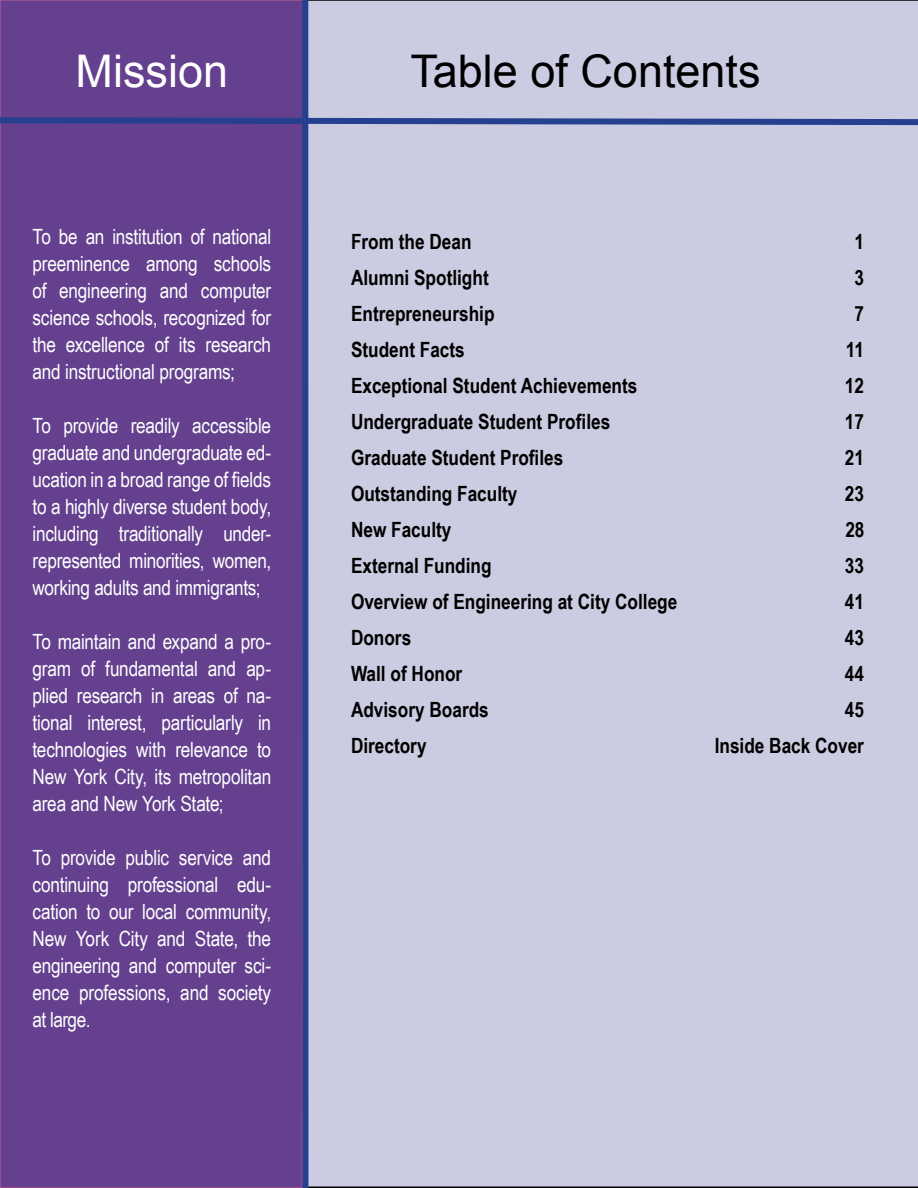
<style>
.page{position:relative;width:918px;height:1188px;background:#fff}
.page>*{position:absolute;margin:0;border:0;box-sizing:border-box;transform-origin:0 0}
.t1{font:45px "Arial";color:#000}
.t2{font:45px "Arial";color:#fff}
.t3{font:21px/27px "Arial Narrow";letter-spacing:-.01em;color:#fff;text-align:justify}
.t4{font:700 21px "Arial Narrow";color:#000}
</style>
<div class="page">
<div style="left:308px;top:0;width:610px;height:1188px;background:#cbcbe1"></div>
<div style="left:0;top:0;width:302px;height:1188px;background:#64408e"></div>
<svg style="left:0;top:114px;width:918px;height:14px;background:#7074ae"></svg>
<div style="left:302px;top:0;width:6px;height:1188px;background:#25408f"></div>
<p class="t2" style="left:76px;top:41px;width:154px">Mission</p>
<p class="t1" style="left:410px;top:41px;width:352px">Table of Contents</p>
<p class="t3" style="left:33px;top:222px;width:240px">To be an institution of national preeminence among schools of engineering and computer science schools, recognized for the excellence of its research and instructional programs;</p>
<p class="t3" style="left:33px;top:411px;width:240px">To provide readily accessible graduate and undergraduate ed&shy;ucation in a broad range of fields to a highly diverse student body, including traditionally under&shy;represented minorities, women, working adults and immigrants;</p>
<p class="t3" style="left:33px;top:627px;width:240px">To maintain and expand a pro&shy;gram of fundamental and ap&shy;plied research in areas of na&shy;tional interest, particularly in technologies with relevance to New York City, its metropolitan area and New York State;</p>
<p class="t3" style="left:33px;top:843px;width:240px">To provide public service and continuing professional edu&shy;cation to our local community, New York City and State, the engineering and computer sci&shy;ence professions, and society at large.</p>
<p class="t4" style="left:351px;top:226px;width:122px">From the Dean</p>
<p class="t4" style="left:855px;top:226px;width:11px">1</p>
<p class="t4" style="left:351px;top:262px;width:139px">Alumni Spotlight</p>
<p class="t4" style="left:854px;top:262px;width:11px">3</p>
<p class="t4" style="left:351px;top:298px;width:145px">Entrepreneurship</p>
<p class="t4" style="left:854px;top:298px;width:11px">7</p>
<p class="t4" style="left:351px;top:334px;width:115px">Student Facts</p>
<p class="t4" style="left:846px;top:334px;width:20px">11</p>
<p class="t4" style="left:351px;top:370px;width:288px">Exceptional Student Achievements</p>
<p class="t4" style="left:845px;top:370px;width:21px">12</p>
<p class="t4" style="left:351px;top:406px;width:261px">Undergraduate Student Profiles</p>
<p class="t4" style="left:845px;top:406px;width:21px">17</p>
<p class="t4" style="left:351px;top:442px;width:214px">Graduate Student Profiles</p>
<p class="t4" style="left:845px;top:442px;width:21px">21</p>
<p class="t4" style="left:351px;top:478px;width:168px">Outstanding Faculty</p>
<p class="t4" style="left:845px;top:478px;width:21px">23</p>
<p class="t4" style="left:351px;top:514px;width:102px">New Faculty</p>
<p class="t4" style="left:845px;top:514px;width:21px">28</p>
<p class="t4" style="left:351px;top:550px;width:142px">External Funding</p>
<p class="t4" style="left:845px;top:550px;width:21px">33</p>
<p class="t4" style="left:351px;top:586px;width:328px">Overview of Engineering at City College</p>
<p class="t4" style="left:845px;top:586px;width:21px">41</p>
<p class="t4" style="left:351px;top:622px;width:62px">Donors</p>
<p class="t4" style="left:845px;top:622px;width:21px">43</p>
<p class="t4" style="left:351px;top:658px;width:113px">Wall of Honor</p>
<p class="t4" style="left:845px;top:658px;width:21px">44</p>
<p class="t4" style="left:351px;top:694px;width:139px">Advisory Boards</p>
<p class="t4" style="left:845px;top:694px;width:21px">45</p>
<p class="t4" style="left:351px;top:730px;width:77px">Directory</p>
<p class="t4" style="left:715px;top:730px;width:151px">Inside Back Cover</p>
</div>
